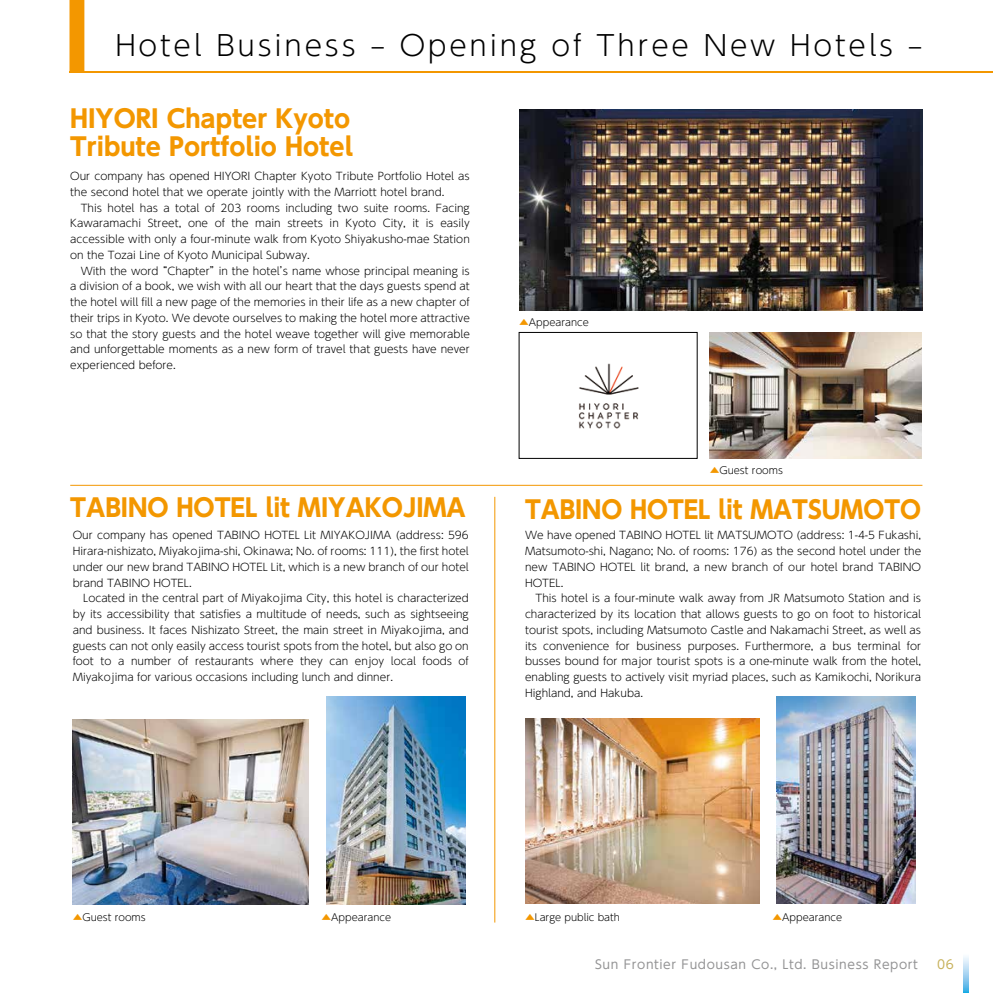
<style>
.page{position:relative;width:993px;height:993px;background:#fff}
.page>*{position:absolute;margin:0;border:0;box-sizing:border-box;transform-origin:0 0}
.t1{font:300 28px "UD Shin Go Pro";letter-spacing:.1em;color:#000}
.t2{font:700 24.5px/28px "UD Shin Go Pro";color:#f39700}
.t3{font:700 24.5px "UD Shin Go Pro";color:#f39700;scale:.96 1}
.t4{font:700 24.5px "UD Shin Go Pro";color:#f39700;scale:.95 1}
.t5{font:12.25px "UD Shin Go Pro";letter-spacing:.05em;color:#949495}
.t6{font:12.25px "UD Shin Go Pro";color:#c7b15b}
.t7{font:300 10.5px/15.8px "UD Shin Go Pro";color:#000;text-align:justify}
.t8{font:300 9.8px "UD Shin Go Pro";color:#000}
.s1{color:#f39700}
</style>
<div class="page">
<img style="left:519px;top:110px;width:403px;height:200px">
<div style="left:69px;top:0;width:15px;height:72px;background:#f39700"></div>
<hr style="left:69px;top:71px;width:923px;height:2px;background:#f39700">
<hr style="left:70px;top:485px;width:852px;height:1px;background:#f39700">
<hr style="left:494px;top:496px;width:1px;height:426px;background:#f39700">
<img style="left:709px;top:332px;width:212px;height:126px">
<img style="left:578px;top:363px;width:61px;height:66px">
<img style="left:525px;top:718px;width:234px;height:185px">
<img style="left:776px;top:696px;width:138px;height:207px">
<img style="left:327px;top:696px;width:138px;height:207px">
<img style="left:73px;top:719px;width:235px;height:184px">
<svg style="left:963px;top:956px;width:4px;height:36px"></svg>
<h1 class="t1" style="left:115px;top:23px;width:808px">Hotel Business ‒ Opening of Three New Hotels ‒</h1>
<h2 class="t2" style="left:70px;top:104px;width:284px">HIYORI Chapter Kyoto<br>Tribute Portfolio Hotel</h2>
<p class="t7" style="left:70px;top:168px;width:401px">Our company has opened HIYORI Chapter Kyoto Tribute Portfolio Hotel as the second hotel that we operate jointly with the Marriott hotel brand.</p>
<p class="t7" style="left:70px;top:199px;width:401px;text-indent:10px">This hotel has a total of 203 rooms including two suite rooms. Facing Kawaramachi Street, one of the main streets in Kyoto City, it is easily accessible with only a four-minute walk from Kyoto Shiyakusho-mae Station on the Tozai Line of Kyoto Municipal Subway.</p>
<p class="t7" style="left:70px;top:262px;width:401px;text-indent:10px">With the word “Chapter”in the hotel’s name whose principal meaning is a division of a book, we wish with all our heart that the days guests spend at the hotel will fill a new page of the memories in their life as a new chapter of their trips in Kyoto. We devote ourselves to making the hotel more attractive so that the story guests and the hotel weave together will give memorable and unforgettable moments as a new form of travel that guests have never experienced before.</p>
<h2 class="t3" style="left:70px;top:487px;width:413px">TABINO HOTEL lit MIYAKOJIMA</h2>
<p class="t7" style="left:73px;top:527px;width:397px">Our company has opened TABINO HOTEL Lit MIYAKOJIMA (address: 596<br>Hirara-nishizato, Miyakojima-shi, Okinawa; No. of rooms: 111), the first hotel under our new brand TABINO HOTEL Lit, which is a new branch of our hotel brand TABINO HOTEL.</p>
<p class="t7" style="left:73px;top:590px;width:397px;text-indent:10px">Located in the central part of Miyakojima City, this hotel is characterized by its accessibility that satisfies a multitude of needs, such as sightseeing and business. It faces Nishizato Street, the main street in Miyakojima, and guests can not only easily access tourist spots from the hotel, but also go on foot to a number of restaurants where they can enjoy local foods of Miyakojima for various occasions including lunch and dinner.</p>
<p class="t8" style="left:519px;top:314px;width:71px"><span class="s1">▲</span>Appearance</p>
<p class="t8" style="left:709px;top:462px;width:75px"><span class="s1">▲</span>Guest rooms</p>
<h2 class="t4" style="left:525px;top:489px;width:418px">TABINO HOTEL lit MATSUMOTO</h2>
<p class="t7" style="left:525px;top:527px;width:397px">We have opened TABINO HOTEL lit MATSUMOTO (address: 1-4-5 Fukashi, Matsumoto-shi, Nagano; No. of rooms: 176) as the second hotel under the new TABINO HOTEL lit brand, a new branch of our hotel brand TABINO HOTEL.</p>
<p class="t7" style="left:525px;top:590px;width:397px;text-indent:10px">This hotel is a four-minute walk away from JR Matsumoto Station and is characterized by its location that allows guests to go on foot to historical tourist spots, including Matsumoto Castle and Nakamachi Street, as well as its convenience for business purposes. Furthermore, a bus terminal for busses bound for major tourist spots is a one-minute walk from the hotel, enabling guests to actively visit myriad places, such as Kamikochi, Norikura Highland, and Hakuba.</p>
<p class="t8" style="left:73px;top:908px;width:75px"><span class="s1">▲</span>Guest rooms</p>
<p class="t8" style="left:321px;top:908px;width:71px"><span class="s1">▲</span>Appearance</p>
<p class="t8" style="left:525px;top:908px;width:96px"><span class="s1">▲</span>Large public bath</p>
<p class="t8" style="left:772px;top:908px;width:71px"><span class="s1">▲</span>Appearance</p>
<p class="t5" style="left:595px;top:954px;width:324px">Sun Frontier Fudousan Co., Ltd. Business Report</p>
<p class="t6" style="left:936px;top:954px;width:18px">06</p>
</div>
